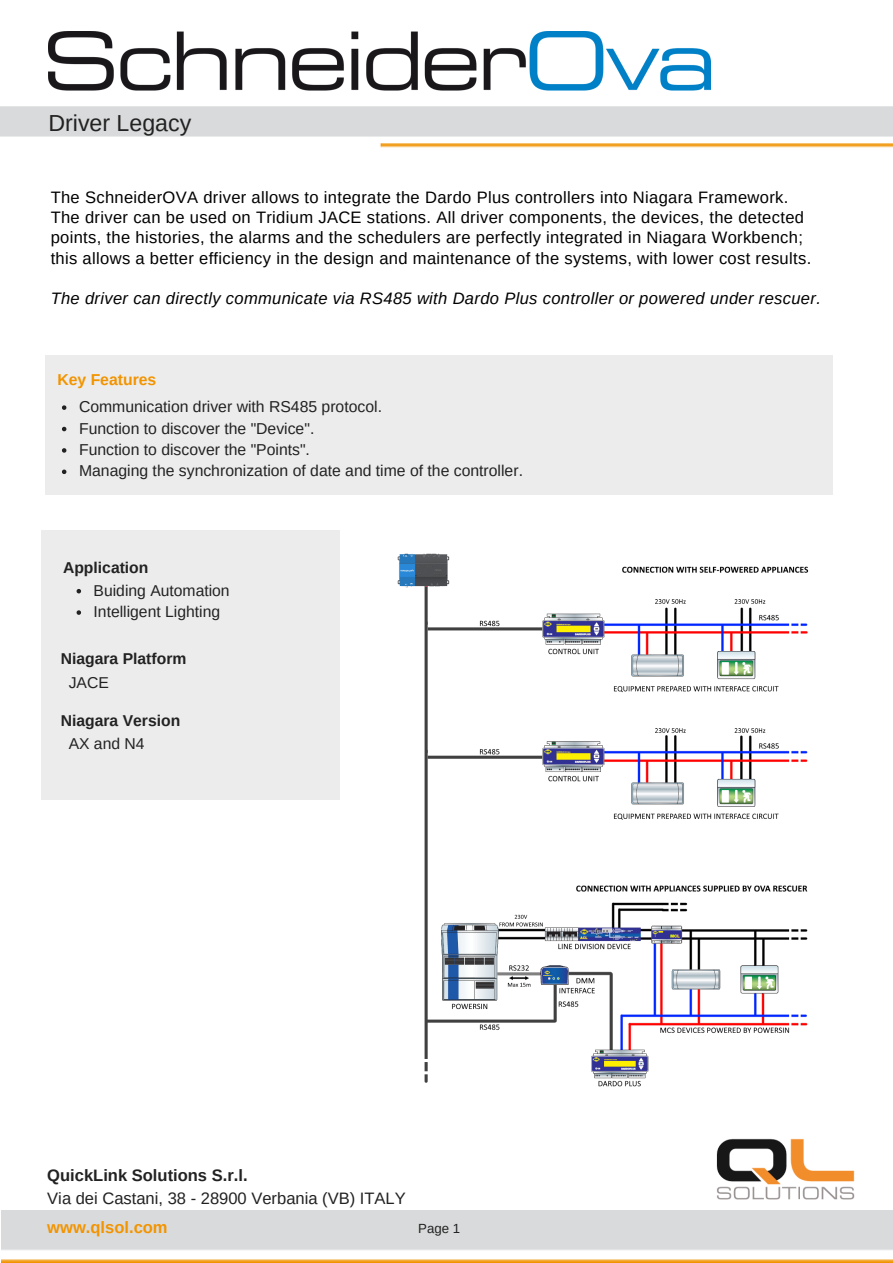
<style>
.page{position:relative;width:893px;height:1263px;background:#fff}
.page>*{position:absolute;margin:0;border:0;box-sizing:border-box;transform-origin:0 0}
.t1{font:23.25px "Arimo";color:#222}
.t2{font:16.5px/20.2px "Arimo";letter-spacing:.02em;color:#000}
.t3{font:italic 16.5px "Arimo";letter-spacing:.02em;color:#000}
.t4{font:16.5px "Arimo";color:#222}
.t5{font:700 16.5px "Arimo";color:#222}
.t6{font:700 16.5px "Arimo";color:#f29400}
.t7{font:15.75px/21.5px "Arimo";color:#222}
.t8{font:700 15.75px "Arimo";color:#222}
.t9{font:700 15.75px "Arimo";color:#f29400}
.t10{font:13.2px "Arimo";color:#222}
</style>
<div class="page">
<img style="left:0;top:31px;width:893px;height:117px">
<img style="left:716px;top:1138px;width:139px;height:62px">
<div style="left:45px;top:355px;width:787px;height:139px;background:#ececec"></div>
<svg style="left:62px;top:405px;width:4px;height:5px"></svg>
<svg style="left:62px;top:427px;width:4px;height:4px"></svg>
<svg style="left:62px;top:448px;width:4px;height:5px"></svg>
<svg style="left:62px;top:470px;width:4px;height:4px"></svg>
<img style="left:1px;top:1210px;width:892px;height:53px">
<div style="left:42px;top:530px;width:298px;height:269px;background:#ececec"></div>
<svg style="left:77px;top:589px;width:4px;height:4px"></svg>
<svg style="left:77px;top:610px;width:4px;height:5px"></svg>
<img style="left:48px;top:32px;width:662px;height:58px">
<img style="left:397px;top:553px;width:412px;height:534px">
<h1 class="t1" style="left:48px;top:110px;width:144px">Driver Legacy</h1>
<p class="t2" style="left:51px;top:187px;width:762px">The SchneiderOVA driver allows to integrate the Dardo Plus controllers into Niagara Framework.<br>The driver can be used on Tridium JACE stations. All driver components, the devices, the detected points, the histories, the alarms and the schedulers are perfectly integrated in Niagara Workbench; this allows a better efficiency in the design and maintenance of the systems, with lower cost results.</p>
<p class="t3" style="left:51px;top:289px;width:772px">The driver can directly communicate via RS485 with Dardo Plus controller or powered under rescuer.</p>
<p class="t9" style="left:57px;top:371px;width:100px">Key Features</p>
<p class="t7" style="left:79px;top:396px;width:445px">Communication driver with RS485 protocol.<br>Function to discover the "Device".<br>Function to discover the "Points".<br>Managing the synchronization of date and time of the controller.</p>
<p class="t8" style="left:63px;top:559px;width:87px">Application</p>
<p class="t7" style="left:94px;top:579px;width:138px">Buiding Automation<br>Intelligent Lighting</p>
<p class="t8" style="left:61px;top:650px;width:127px">Niagara Platform</p>
<p class="t7" style="left:69px;top:672px;width:42px">JACE</p>
<p class="t8" style="left:61px;top:712px;width:121px">Niagara Version</p>
<p class="t7" style="left:69px;top:733px;width:77px">AX and N4</p>
<p class="t5" style="left:47px;top:1166px;width:202px">QuickLink Solutions S.r.l.</p>
<p class="t4" style="left:47px;top:1189px;width:360px">Via dei Castani, 38 - 28900 Verbania (VB) ITALY</p>
<p class="t6" style="left:47px;top:1218px;width:122px">www.qlsol.com</p>
<p class="t10" style="left:418px;top:1221px;width:43px">Page 1</p>
</div>
